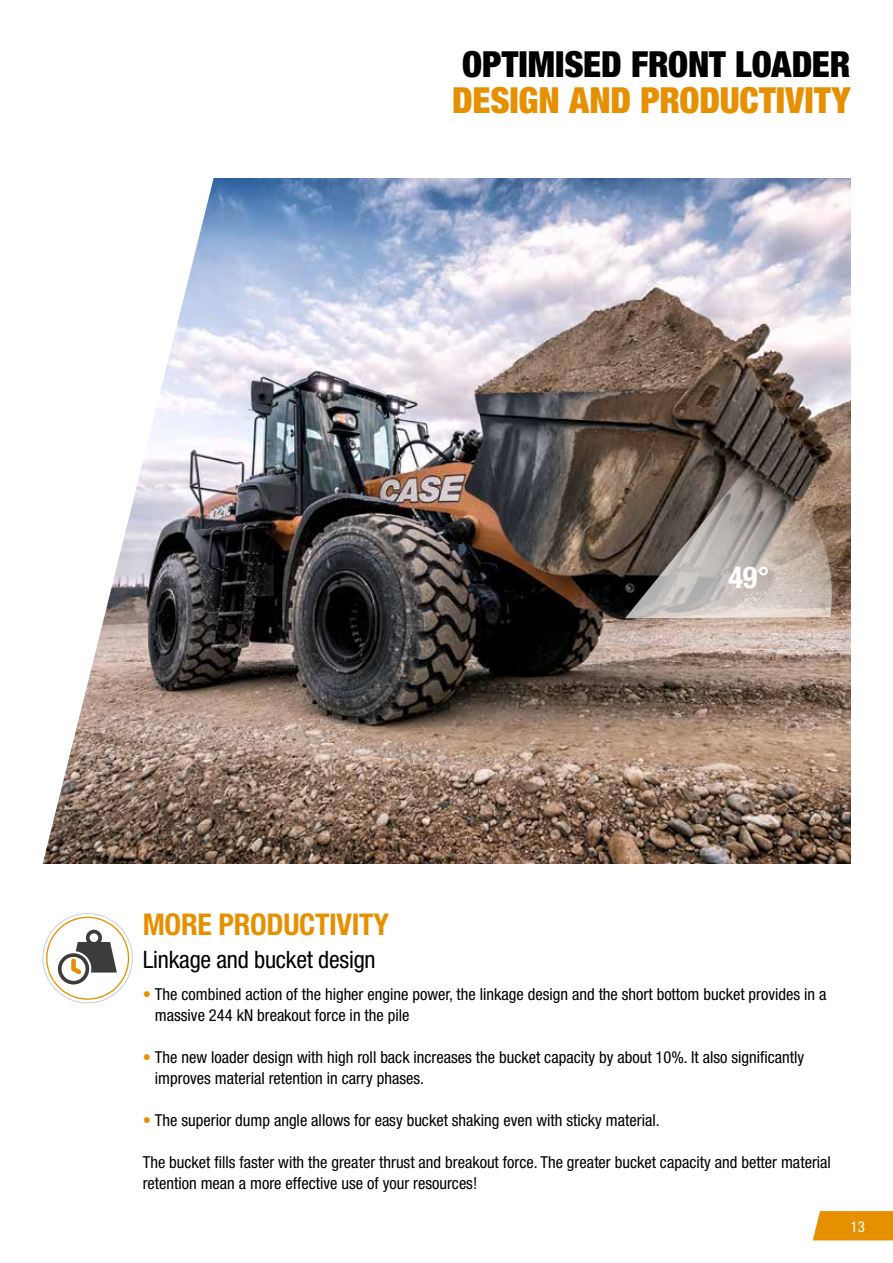
<style>
.page{position:relative;width:893px;height:1263px;background:#fff}
.page>*{position:absolute;margin:0;border:0;box-sizing:border-box;transform-origin:0 0}
.t1{font:900 condensed 36px "Helvetica Neue LT Std";letter-spacing:-.005em;color:#e69000}
.t2{font:900 condensed 36px "Helvetica Neue LT Std";letter-spacing:-.005em;color:#000}
.t3{font:700 condensed 30.3px "Helvetica Neue LT Std";color:#fff}
.t4{font:700 condensed 30px "Helvetica Neue LT Std";letter-spacing:-.01em;color:#e69000}
.t5{font:condensed 24px "Helvetica Neue LT Std";letter-spacing:-.01em;color:#000}
.t6{font:condensed 16.5px/21px "Helvetica Neue LT Std";color:#000}
.t7{font:condensed 15px "Helvetica Neue LT Std";color:#fff}
.s1{color:#e69000}
</style>
<div class="page">
<svg style="left:813px;top:1211px;width:80px;height:29px"></svg>
<img style="left:221px;top:179px;width:629px;height:684px">
<svg style="left:42px;top:178px;width:179px;height:826px"></svg>
<div style="left:34px;top:163px;width:47px;height:126px;background:#fff"></div>
<svg style="left:625px;top:459px;width:214px;height:159px"></svg>
<svg style="left:43px;top:913px;width:90px;height:90px"></svg>
<h1 class="t2" style="left:462px;top:42px;width:390px">OPTIMISED FRONT LOADER</h1>
<h1 class="t1" style="left:452px;top:78px;width:400px">DESIGN AND PRODUCTIVITY</h1>
<h2 class="t3" style="left:728px;top:559px;width:43px">49°</h2>
<h3 class="t4" style="left:143px;top:906px;width:248px">MORE PRODUCTIVITY</h3>
<h3 class="t5" style="left:143px;top:946px;width:235px">Linkage and bucket design</h3>
<p class="t6" style="left:155px;top:983px;width:673px;text-indent:-12px"><span class="s1">•</span> The combined action of the higher engine power, the linkage design and the short bottom bucket provides in a massive 244 kN breakout force in the pile</p>
<p class="t6" style="left:155px;top:1046px;width:651px;text-indent:-12px"><span class="s1">•</span> The new loader design with high roll back increases the bucket capacity by about 10%. It also significantly improves material retention in carry phases.</p>
<p class="t6" style="left:143px;top:1109px;width:518px"><span class="s1">•</span> The superior dump angle allows for easy bucket shaking even with sticky material.</p>
<p class="t6" style="left:143px;top:1151px;width:690px">The bucket fills faster with the greater thrust and breakout force. The greater bucket capacity and better material retention mean a more effective use of your resources!</p>
<p class="t7" style="left:850px;top:1218px;width:16px">13</p>
</div>
